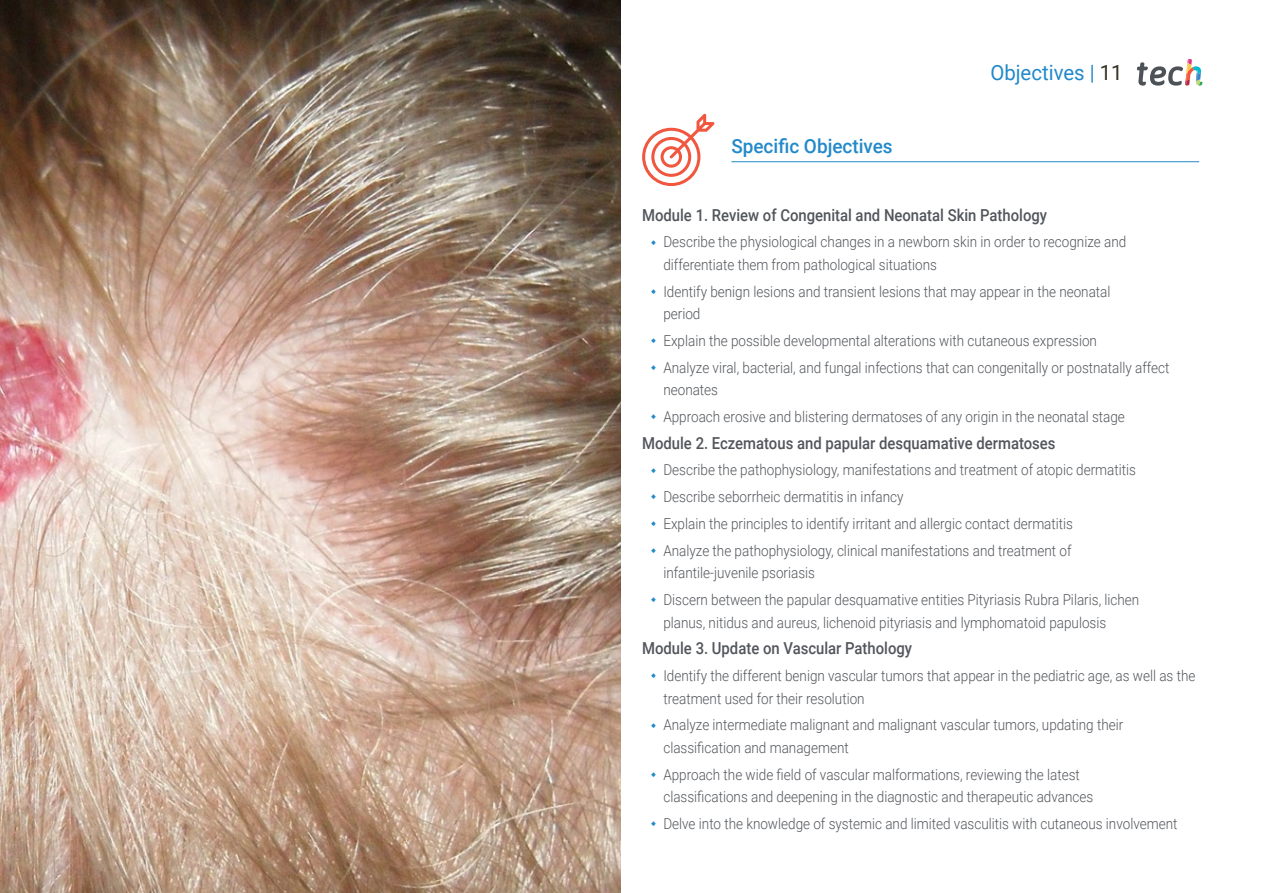
<style>
.page{position:relative;width:1263px;height:893px;background:#fff}
.page>*{position:absolute;margin:0;border:0;box-sizing:border-box;transform-origin:0 0}
.t1{font:21px "Roboto";color:#2289ca}
.t2{font:500 19.5px "Roboto";color:#2289ca}
.t3{font:500 16.5px "Roboto";color:#52555b;scale:.9 1}
.t4{font:300 15px/26.7px "Roboto";color:#52555b;scale:.9 1}
.s1{color:#312e20}
</style>
<div class="page">
<hr style="left:731px;top:161px;width:468px;height:1px;background:#2289ca">
<svg style="left:642px;top:114px;width:72px;height:72px"></svg>
<svg style="left:1137px;top:59px;width:65px;height:27px"></svg>
<img style="left:0;top:0;width:621px;height:893px">
<h2 class="t2" style="left:731px;top:132px;width:163px">Specific Objectives</h2>
<h1 class="t1" style="left:990px;top:57px;width:134px">Objectives | <span class="s1">11</span></h1>
<p class="t3" style="left:642px;top:203px;width:451px">Module 1. Review of Congenital and Neonatal Skin Pathology</p>
<p class="t4" style="left:663px;top:230px;width:516px;line-height:22.5px">Describe the physiological changes in a newborn skin in order to recognize and differentiate them from pathological situations</p>
<p class="t4" style="left:663px;top:280px;width:498px;line-height:22.5px">Identify benign lesions and transient lesions that may appear in the neonatal period</p>
<p class="t4" style="left:663px;top:327px;width:564px">Explain the possible developmental alterations with cutaneous expression<br>Analyze viral, bacterial, and fungal infections that can congenitally or postnatally affect</p>
<p class="t4" style="left:663px;top:376px;width:514px">neonates<br>Approach erosive and blistering dermatoses of any origin in the neonatal stage</p>
<p class="t3" style="left:642px;top:431px;width:461px">Module 2. Eczematous and papular desquamative dermatoses</p>
<p class="t4" style="left:663px;top:456px;width:527px">Describe the pathophysiology, manifestations and treatment of atopic dermatitis Describe seborrheic dermatitis in infancy<br>Explain the principles to identify irritant and allergic contact dermatitis<br>Analyze the pathophysiology, clinical manifestations and treatment of</p>
<p class="t4" style="left:663px;top:559px;width:530px">infantile-juvenile psoriasis<br>Discern between the papular desquamative entities Pityriasis Rubra Pilaris, lichen</p>
<p class="t4" style="left:663px;top:608px;width:494px">planus, nitidus and aureus, lichenoid pityriasis and lymphomatoid papulosis</p>
<p class="t3" style="left:642px;top:637px;width:301px">Module 3. Update on Vascular Pathology</p>
<p class="t4" style="left:663px;top:664px;width:593px;line-height:22.5px">Identify the different benign vascular tumors that appear in the pediatric age, as well as the treatment used for their resolution</p>
<p class="t4" style="left:663px;top:713px;width:513px;line-height:22.5px">Analyze intermediate malignant and malignant vascular tumors, updating their classification and management</p>
<p class="t4" style="left:663px;top:762px;width:479px;line-height:22.5px">Approach the wide field of vascular malformations, reviewing the latest classifications and deepening in the diagnostic and therapeutic advances</p>
<p class="t4" style="left:663px;top:809px;width:573px">Delve into the knowledge of systemic and limited vasculitis with cutaneous involvement</p>
</div>
